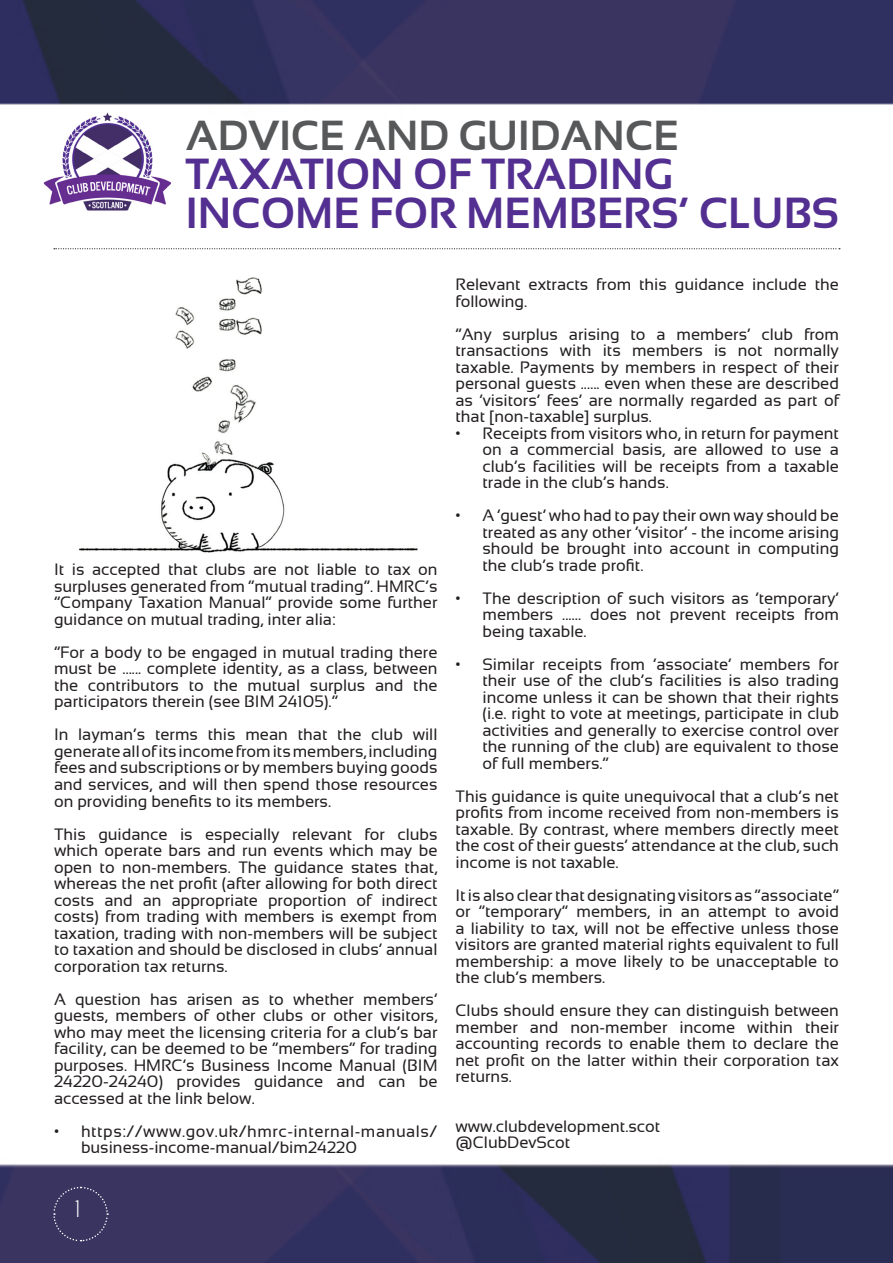
<style>
.page{position:relative;width:893px;height:1263px;background:#fff}
.page>*{position:absolute;margin:0;border:0;box-sizing:border-box;transform-origin:0 0}
.t1{font:700 43.5px "Sansation";color:#532f91}
.Head_Gray{font:700 42px "Sansation";color:#57585a}
.t2{font:300 24px "Sansation";color:#fff;scale:.94 1}
.t3{font:16.5px/16.5px "Sansation";color:#231f20;text-align:justify}
.t4{font:16.5px/16.5px "Sansation";letter-spacing:.035em;color:#231f20}
</style>
<div class="page">
<img style="left:0;top:0;width:893px;height:1263px">
<svg style="left:54px;top:248px;width:786px;height:1px"></svg>
<svg style="left:52px;top:1186px;width:57px;height:56px;background:#3f3965"></svg>
<img style="left:43px;top:106px;width:132px;height:127px">
<img style="left:72px;top:273px;width:354px;height:280px">
<p class="Head_Gray" style="left:186px;top:112px;width:495px">ADVICE AND GUIDANCE</p>
<p class="t1" style="left:186px;top:150px;width:489px">TAXATION OF TRADING</p>
<p class="t1" style="left:186px;top:189px;width:655px">INCOME FOR MEMBERS’ CLUBS</p>
<p class="t3" style="left:54px;top:561px;width:385px">It is accepted that clubs are not liable to tax on surpluses generated from “mutual trading”. HMRC’s “Company Taxation Manual” provide some further guidance on mutual trading, inter alia:</p>
<p class="t3" style="left:54px;top:644px;width:385px">“For a body to be engaged in mutual trading there must be …... complete identity, as a class, between the contributors to the mutual surplus and the participators therein (see BIM 24105).”</p>
<p class="t3" style="left:54px;top:726px;width:385px">In layman’s terms this mean that the club will generate all of its income from its members, including fees and subscriptions or by members buying goods and services, and will then spend those resources on providing benefits to its members.</p>
<p class="t3" style="left:54px;top:825px;width:385px">This guidance is especially relevant for clubs which operate bars and run events which may be open to non-members. The guidance states that, whereas the net profit (after allowing for both direct costs and an appropriate proportion of indirect costs) from trading with members is exempt from taxation, trading with non-members will be subject to taxation and should be disclosed in clubs’ annual corporation tax returns.</p>
<p class="t3" style="left:54px;top:990px;width:385px">A question has arisen as to whether members’ guests, members of other clubs or other visitors, who may meet the licensing criteria for a club’s bar facility, can be deemed to be “members” for trading purposes. HMRC’s Business Income Manual (BIM 24220-24240) provides guidance and can be accessed at the link below.</p>
<p class="t4" style="left:81px;top:1122px;width:358px;text-indent:-27px">• https://www.gov.uk/hmrc-internal-manuals/ business-income-manual/bim24220</p>
<p class="t3" style="left:455px;top:276px;width:385px">Relevant extracts from this guidance include the following.</p>
<p class="t3" style="left:455px;top:326px;width:385px">“Any surplus arising to a members’ club from transactions with its members is not normally taxable. Payments by members in respect of their personal guests ..…. even when these are described as ‘visitors’ fees’ are normally regarded as part of that [non-taxable] surplus.</p>
<p class="t3" style="left:482px;top:425px;width:358px;text-indent:-27px">• Receipts from visitors who, in return for payment on a commercial basis, are allowed to use a club’s facilities will be receipts from a taxable trade in the club’s hands.</p>
<p class="t3" style="left:482px;top:507px;width:358px;text-indent:-27px">• A ‘guest’ who had to pay their own way should be treated as any other ‘visitor’ - the income arising should be brought into account in computing the club’s trade profit.</p>
<p class="t3" style="left:482px;top:590px;width:358px;text-indent:-27px">• The description of such visitors as ‘temporary’ members ..…. does not prevent receipts from being taxable.</p>
<p class="t3" style="left:482px;top:656px;width:358px;text-indent:-27px">• Similar receipts from ‘associate’ members for their use of the club’s facilities is also trading income unless it can be shown that their rights (i.e. right to vote at meetings, participate in club activities and generally to exercise control over the running of the club) are equivalent to those of full members.”</p>
<p class="t3" style="left:455px;top:788px;width:385px">This guidance is quite unequivocal that a club’s net profits from income received from non-members is taxable. By contrast, where members directly meet the cost of their guests’ attendance at the club, such income is not taxable.</p>
<p class="t3" style="left:455px;top:887px;width:385px">It is also clear that designating visitors as “associate” or “temporary” members, in an attempt to avoid a liability to tax, will not be effective unless those visitors are granted material rights equivalent to full membership: a move likely to be unacceptable to the club’s members.</p>
<p class="t3" style="left:455px;top:1002px;width:385px">Clubs should ensure they can distinguish between member and non-member income within their accounting records to enable them to declare the net profit on the latter within their corporation tax returns.</p>
<p class="t3" style="left:455px;top:1118px;width:206px">www.clubdevelopment.scot</p>
<p class="t3" style="left:455px;top:1134px;width:116px">@ClubDevScot</p>
<p class="t2" style="left:74px;top:1195px;width:9px">1</p>
</div>
